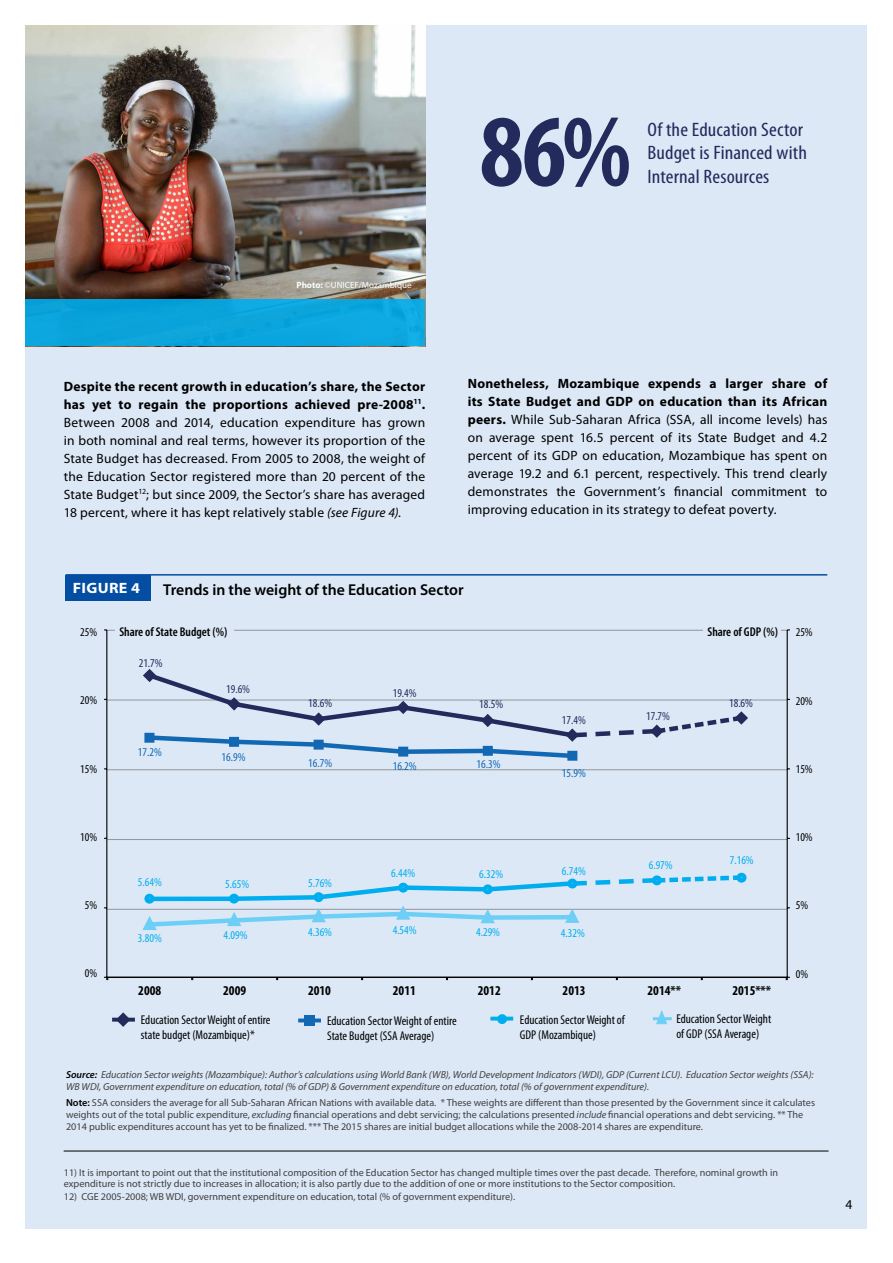
<style>
.page{position:relative;width:893px;height:1263px;background:#fff}
.page>*{position:absolute;margin:0;border:0;box-sizing:border-box;transform-origin:0 0}
.t1{font:700 condensed 103.5px "Myriad Pro";color:#232a5c}
.t2{font:condensed 19.5px/23.4px "Myriad Pro";letter-spacing:.005em;color:#232a5c;scale:1.09 1}
.t3{font:600 15.75px "Myriad Pro";color:#000}
.t4{font:700 15px "Myriad Pro";letter-spacing:.02em;color:#fff;scale:1.07 1}
.t5{font:13.5px/18px "Myriad Pro";letter-spacing:.015em;color:#000;text-align:justify}
.t6{font:700 condensed 13.5px "Myriad Pro";color:#000}
.t7{font:condensed 12.75px/15.3px "Myriad Pro";color:#000}
.t8{font:600 condensed 12.75px "Myriad Pro";color:#000}
.t9{font:condensed 12px "Myriad Pro";color:#00aeef}
.t10{font:condensed 12px "Myriad Pro";color:#232a5c}
.t11{font:condensed 12px "Myriad Pro";color:#000}
.t12{font:condensed 12px "Myriad Pro";color:#1268b3}
.t13{font:10.2px/12px "Myriad Pro";color:#414042}
.t14{font:italic 10.2px/12px "Myriad Pro";color:#414042}
.t15{font:9px "Myriad Pro";color:#fff}
.s1{font-weight:700}
.s2{font-style:italic}
.s3{font-weight:600;color:#000}
</style>
<div class="page">
<div style="left:26px;top:26px;width:841px;height:1203px;background:#dce8f6"></div>
<img style="left:26px;top:26px;width:399px;height:273px">
<div style="left:26px;top:299px;width:399px;height:47px;background:#0ba4dc"></div>
<div style="left:66px;top:575px;width:85px;height:25px;background:#034ea2"></div>
<hr style="left:66px;top:574px;width:761px;height:2px;background:#034ea2">
<hr style="left:64px;top:1151px;width:764px;height:1px;background:#000">
<hr style="left:107px;top:630px;width:680px;height:1px;background:#939598">
<hr style="left:107px;top:700px;width:680px;height:1px;background:#939598">
<hr style="left:107px;top:769px;width:680px;height:1px;background:#939598">
<hr style="left:107px;top:839px;width:680px;height:1px;background:#939598">
<hr style="left:107px;top:909px;width:680px;height:1px;background:#939598">
<hr style="left:106px;top:630px;width:1px;height:347px;background:#000">
<hr style="left:787px;top:630px;width:1px;height:347px;background:#000">
<hr style="left:108px;top:977px;width:679px;height:1px;background:#000">
<div style="left:703px;top:626px;width:78px;height:17px;background:#dce8f6"></div>
<div style="left:115px;top:626px;width:118px;height:22px;background:#dce8f6"></div>
<svg style="left:143px;top:670px;width:604px;height:91px"></svg>
<svg style="left:139px;top:872px;width:610px;height:58px"></svg>
<hr style="left:492px;top:1017px;width:19px;height:3px;background:#00aeef">
<hr style="left:114px;top:1018px;width:19px;height:3px;background:#232a5c">
<svg style="left:300px;top:1018px;width:19px;height:4px"></svg>
<svg style="left:656px;top:1011px;width:11px;height:13px"></svg>
<hr style="left:653px;top:1017px;width:19px;height:3px;background:#6dcff6">
<div style="left:497px;top:1014px;width:10px;height:10px;background:#00aeef;border-radius:50%"></div>
<div style="left:305px;top:1016px;width:10px;height:10px;background:#1268b3"></div>
<svg style="left:116px;top:1012px;width:14px;height:15px"></svg>
<h1 class="t1" style="left:480px;top:94px;width:153px">86%</h1>
<h2 class="t2" style="left:647px;top:117px;width:148px">Of the Education Sector<br>Budget is Financed with<br>Internal Resources</h2>
<p class="t15" style="left:296px;top:280px;width:117px"><span class="s1">Photo:</span> ©UNICEF/Mozambique</p>
<p class="t5" style="left:64px;top:378px;width:363px"><span class="s1">Despite the recent growth in education’s share, the Sector has yet to regain the proportions achieved pre-2008</span><sup>11</sup><span class="s1">.<br></span>Between 2008 and 2014, education expenditure has grown in both nominal and real terms, however its proportion of the State Budget has decreased. From 2005 to 2008, the weight of the Education Sector registered more than 20 percent of the State Budget<sup>12</sup>; but since 2009, the Sector’s share has averaged 18 percent, where it has kept relatively stable <span class="s2">(see Figure 4)</span>.</p>
<p class="t5" style="left:468px;top:374px;width:361px"><span class="s1">Nonetheless, Mozambique expends a larger share of its State Budget and GDP on education than its African peers.</span> While Sub-Saharan Africa (SSA, all income levels) has on average spent 16.5 percent of its State Budget and 4.2 percent of its GDP on education, Mozambique has spent on average 19.2 and 6.1 percent, respectively. This trend clearly demonstrates the Government’s financial commitment to improving education in its strategy to defeat poverty.</p>
<h3 class="t4" style="left:73px;top:578px;width:64px">FIGURE 4</h3>
<h3 class="t3" style="left:163px;top:581px;width:302px">Trends in the weight of the Education Sector</h3>
<p class="t11" style="left:80px;top:625px;width:18px">25%</p>
<p class="t8" style="left:119px;top:624px;width:110px">Share of State Budget (%)</p>
<p class="t8" style="left:707px;top:624px;width:72px">Share of GDP (%)</p>
<p class="t10" style="left:139px;top:656px;width:25px">21.7%</p>
<p class="t11" style="left:80px;top:693px;width:18px">20%</p>
<p class="t10" style="left:226px;top:682px;width:25px">19.6%</p>
<p class="t10" style="left:308px;top:696px;width:25px">18.6%</p>
<p class="t10" style="left:393px;top:686px;width:25px">19.4%</p>
<p class="t10" style="left:479px;top:697px;width:25px">18.5%</p>
<p class="t10" style="left:729px;top:696px;width:25px">18.6%</p>
<p class="t10" style="left:562px;top:712px;width:25px">17.4%</p>
<p class="t10" style="left:646px;top:709px;width:25px">17.7%</p>
<p class="t11" style="left:80px;top:761px;width:18px">15%</p>
<p class="t12" style="left:138px;top:744px;width:25px">17.2%</p>
<p class="t12" style="left:221px;top:749px;width:25px">16.9%</p>
<p class="t12" style="left:308px;top:756px;width:25px">16.7%</p>
<p class="t12" style="left:393px;top:759px;width:25px">16.2%</p>
<p class="t12" style="left:477px;top:756px;width:25px">16.3%</p>
<p class="t12" style="left:562px;top:765px;width:25px">15.9%</p>
<p class="t11" style="left:796px;top:625px;width:18px">25%</p>
<p class="t11" style="left:796px;top:693px;width:18px">20%</p>
<p class="t11" style="left:796px;top:761px;width:18px">15%</p>
<p class="t11" style="left:80px;top:830px;width:18px">10%</p>
<p class="t11" style="left:796px;top:830px;width:18px">10%</p>
<p class="t9" style="left:138px;top:874px;width:25px">5.64%</p>
<p class="t9" style="left:225px;top:877px;width:25px">5.65%</p>
<p class="t9" style="left:308px;top:875px;width:25px">5.76%</p>
<p class="t9" style="left:391px;top:865px;width:25px">6.44%</p>
<p class="t9" style="left:479px;top:867px;width:25px">6.32%</p>
<p class="t9" style="left:562px;top:864px;width:25px">6.74%</p>
<p class="t9" style="left:649px;top:858px;width:25px">6.97%</p>
<p class="t9" style="left:730px;top:852px;width:25px">7.16%</p>
<p class="t11" style="left:85px;top:898px;width:14px">5%</p>
<p class="t11" style="left:796px;top:898px;width:14px">5%</p>
<p class="t9" style="left:138px;top:931px;width:25px">3.80%</p>
<p class="t9" style="left:224px;top:928px;width:25px">4.09%</p>
<p class="t9" style="left:308px;top:924px;width:25px">4.36%</p>
<p class="t9" style="left:393px;top:923px;width:25px">4.54%</p>
<p class="t9" style="left:476px;top:924px;width:25px">4.29%</p>
<p class="t9" style="left:561px;top:926px;width:25px">4.32%</p>
<p class="t11" style="left:85px;top:966px;width:14px">0%</p>
<p class="t11" style="left:796px;top:966px;width:14px">0%</p>
<h3 class="t6" style="left:138px;top:983px;width:25px">2008</h3>
<h3 class="t6" style="left:223px;top:983px;width:25px">2009</h3>
<h3 class="t6" style="left:308px;top:983px;width:25px">2010</h3>
<h3 class="t6" style="left:393px;top:983px;width:25px">2011</h3>
<h3 class="t6" style="left:478px;top:983px;width:25px">2012</h3>
<h3 class="t6" style="left:563px;top:983px;width:25px">2013</h3>
<h3 class="t6" style="left:647px;top:983px;width:35px">2014**</h3>
<h3 class="t6" style="left:732px;top:983px;width:40px">2015***</h3>
<p class="t7" style="left:141px;top:1012px;width:131px">Education Sector Weight of entire state budget (Mozambique)*</p>
<p class="t7" style="left:520px;top:1012px;width:106px">Education Sector Weight of<br>GDP (Mozambique)</p>
<p class="t7" style="left:327px;top:1013px;width:131px">Education Sector Weight of entire<br>State Budget (SSA Average)</p>
<p class="t7" style="left:676px;top:1011px;width:96px">Education Sector Weight of GDP (SSA Average)</p>
<p class="t14" style="left:66px;top:1068px;width:749px"><span class="s3">Source:</span> Education Sector weights (Mozambique): Author’s calculations using World Bank (WB), World Development Indicators (WDI), GDP (Current LCU). Education Sector weights (SSA):<br>WB WDI, Government expenditure on education, total (% of GDP) &amp; Government expenditure on education, total (% of government expenditure).</p>
<p class="t13" style="left:66px;top:1096px;width:751px"><span class="s3">Note:</span> SSA considers the average for all Sub-Saharan African Nations with available data. * These weights are different than those presented by the Government since it calculates weights out of the total public expenditure, <span class="s2">excluding</span> financial operations and debt servicing; the calculations presented <span class="s2">include</span> financial operations and debt servicing. ** The<br>2014 public expenditures account has yet to be finalized. *** The 2015 shares are initial budget allocations while the 2008-2014 shares are expenditure.</p>
<p class="t13" style="left:64px;top:1167px;width:716px;line-height:11.2px">11) It is important to point out that the institutional composition of the Education Sector has changed multiple times over the past decade. Therefore, nominal growth in expenditure is not strictly due to increases in allocation; it is also partly due to the addition of one or more institutions to the Sector composition.</p>
<p class="t13" style="left:64px;top:1191px;width:453px">12) CGE 2005-2008; WB WDI, government expenditure on education, total (% of government expenditure).</p>
<h3 class="t5" style="left:845px;top:1196px;width:8px">4</h3>
</div>
